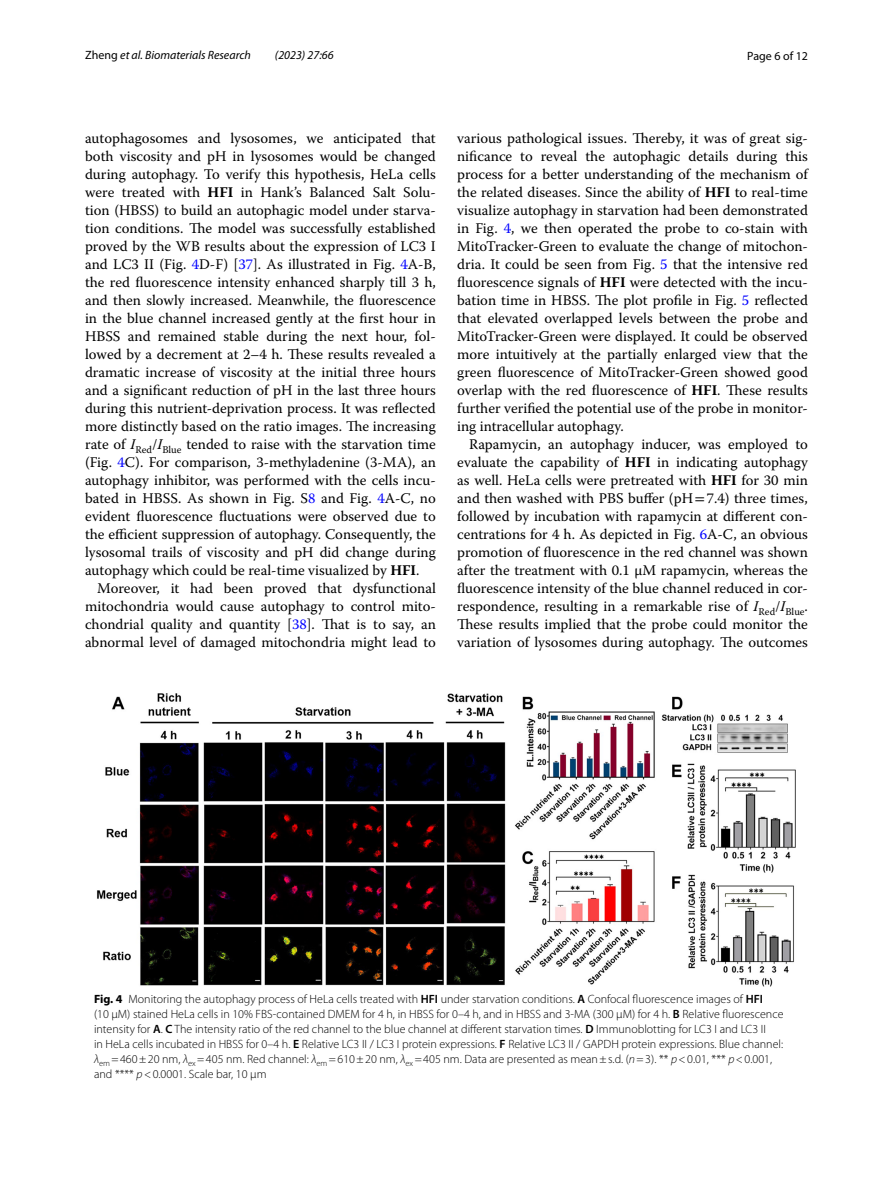
<style>
.page{position:relative;width:893px;height:1187px;background:#fff}
.page>*{position:absolute;margin:0;border:0;box-sizing:border-box;transform-origin:0 0}
.t1{font:14.7px/18px "Warnock Pro";color:#000;text-align:justify}
.t2{font:300 12px/15px "Myriad Pro";color:#000}
.t3{font:italic 12px "Myriad Pro";color:#000}
.t4{font:12px "Myriad Pro";color:#000}
.s1{font-style:normal}
.s2{font-weight:700}
.s3{color:#00f}
.s4{font-style:italic}
.s5{font-family:"STIX"}
.s6{font-weight:600}
</style>
<div class="page">
<img style="left:97px;top:693px;width:699px;height:294px">
<p class="t3" style="left:85px;top:48px;width:167px"><span class="s1">Zheng</span> et al. Biomaterials Research</p>
<p class="t3" style="left:275px;top:48px;width:60px">(2023) 27:66</p>
<p class="t4" style="left:747px;top:48px;width:62px">Page 6 of 12</p>
<p class="t1" style="left:85px;top:128px;width:352px">autophagosomes and lysosomes, we anticipated that both viscosity and pH in lysosomes would be changed during autophagy. To verify this hypothesis, HeLa cells were treated with <span class="s2">HFI</span> in Hank’s Balanced Salt Solu&shy;tion (HBSS) to build an autophagic model under starva&shy;tion conditions. The model was successfully established proved by the WB results about the expression of LC3 I and LC3 II (Fig. <span class="s3">4</span>D-F) [<span class="s3">37</span>]. As illustrated in Fig. <span class="s3">4</span>A-B, the red fluorescence intensity enhanced sharply till 3 h, and then slowly increased. Meanwhile, the fluorescence in the blue channel increased gently at the first hour in HBSS and remained stable during the next hour, fol&shy;lowed by a decrement at 2–4 h. These results revealed a dramatic increase of viscosity at the initial three hours and a significant reduction of pH in the last three hours during this nutrient-deprivation process. It was reflected more distinctly based on the ratio images. The increasing rate of <span class="s4">I</span><sub>Red</sub>/<span class="s4">I</span><sub>Blue</sub> tended to raise with the starvation time (Fig. <span class="s3">4</span>C). For comparison, 3-methyladenine (3-MA), an autophagy inhibitor, was performed with the cells incu&shy;bated in HBSS. As shown in Fig. S<span class="s3">8</span> and Fig. <span class="s3">4</span>A-C, no evident fluorescence fluctuations were observed due to the efficient suppression of autophagy. Consequently, the lysosomal trails of viscosity and pH did change during autophagy which could be real-time visualized by <span class="s2">HFI</span>.</p>
<p class="t1" style="left:85px;top:578px;width:352px;text-indent:12px">Moreover, it had been proved that dysfunctional mitochondria would cause autophagy to control mito&shy;chondrial quality and quantity [<span class="s3">38</span>]. That is to say, an abnormal level of damaged mitochondria might lead to</p>
<p class="t1" style="left:457px;top:128px;width:352px">various pathological issues. Thereby, it was of great sig&shy;nificance to reveal the autophagic details during this process for a better understanding of the mechanism of the related diseases. Since the ability of <span class="s2">HFI</span> to real-time visualize autophagy in starvation had been demonstrated in Fig. <span class="s3">4</span>, we then operated the probe to co-stain with MitoTracker-Green to evaluate the change of mitochon&shy;dria. It could be seen from Fig. <span class="s3">5</span> that the intensive red fluorescence signals of <span class="s2">HFI</span> were detected with the incu&shy;bation time in HBSS. The plot profile in Fig. <span class="s3">5</span> reflected that elevated overlapped levels between the probe and MitoTracker-Green were displayed. It could be observed more intuitively at the partially enlarged view that the green fluorescence of MitoTracker-Green showed good overlap with the red fluorescence of <span class="s2">HFI</span>. These results further verified the potential use of the probe in monitor&shy;ing intracellular autophagy.</p>
<p class="t1" style="left:457px;top:434px;width:352px;text-indent:12px">Rapamycin, an autophagy inducer, was employed to evaluate the capability of <span class="s2">HFI</span> in indicating autophagy as well. HeLa cells were pretreated with <span class="s2">HFI</span> for 30 min and then washed with PBS buffer (pH<span class="s5">=</span>7.4) three times, followed by incubation with rapamycin at different con&shy;centrations for 4 h. As depicted in Fig. <span class="s3">6</span>A-C, an obvious promotion of fluorescence in the red channel was shown after the treatment with 0.1 μM rapamycin, whereas the fluorescence intensity of the blue channel reduced in cor&shy;respondence, resulting in a remarkable rise of <span class="s4">I</span><sub>Red</sub>/<span class="s4">I</span><sub>Blue</sub>.<br>These results implied that the probe could monitor the variation of lysosomes during autophagy. The outcomes</p>
<p class="t2" style="left:94px;top:991px;width:691px"><span class="s2">Fig. 4</span> Monitoring the autophagy process of HeLa cells treated with <span class="s6">HFI</span> under starvation conditions. <span class="s6">A</span> Confocal fluorescence images of <span class="s6">HFI<br></span>(10 μM) stained HeLa cells in 10% FBS-contained DMEM for 4 h, in HBSS for 0–4 h, and in HBSS and 3-MA (300 μM) for 4 h. <span class="s6">B</span> Relative fluorescence intensity for <span class="s6">A</span>. <span class="s6">C</span> The intensity ratio of the red channel to the blue channel at different starvation times. <span class="s6">D</span> Immunoblotting for LC3 I and LC3 II<br>in HeLa cells incubated in HBSS for 0–4 h. <span class="s6">E</span> Relative LC3 II / LC3 I protein expressions. <span class="s6">F</span> Relative LC3 II / GAPDH protein expressions. Blue channel: <span class="s4">λ</span><sub>em</sub> =460±20 nm, <span class="s4">λ</span><sub>ex</sub> =405 nm. Red channel: <span class="s4">λ</span><sub>em</sub> =610±20 nm, <span class="s4">λ</span><sub>ex</sub> =405 nm. Data are presented as mean±s.d. (<span class="s4">n</span>=3). ** <span class="s4">p</span>&lt;0.01, *** <span class="s4">p</span>&lt;0.001, and **** <span class="s4">p</span>&lt;0.0001. Scale bar, 10 μm</p>
</div>
